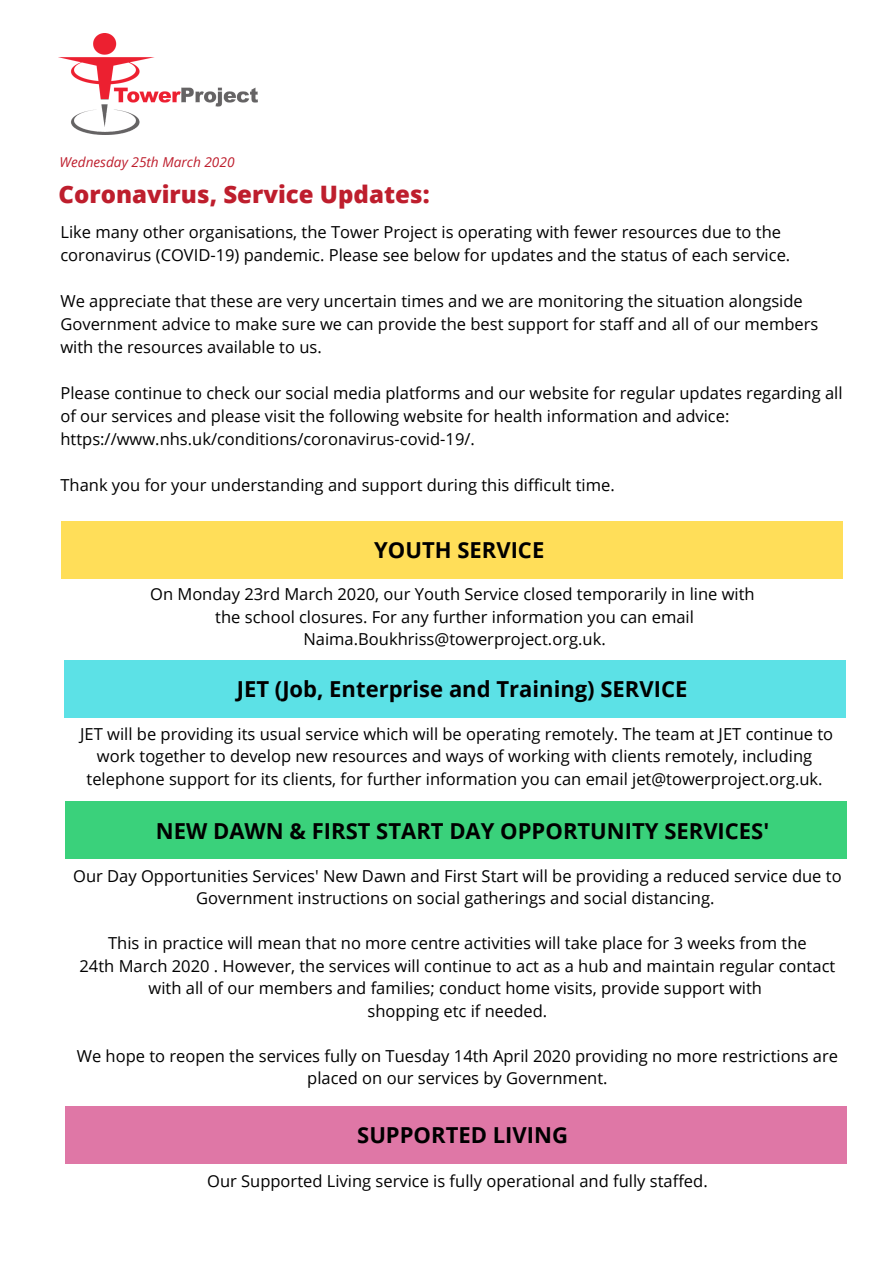
<style>
.page{position:relative;width:894px;height:1264px;background:#fff}
.page>*{position:absolute;margin:0;border:0;box-sizing:border-box;transform-origin:0 0}
.t1{font:800 24px "Open Sans";color:#be1e2d}
.t2{font:700 22.05px "Open Sans";color:#000}
.t3{font:16.5px/22.5px "Open Sans";color:#000;text-align:center}
.t4{font:italic 13.65px "Open Sans";color:#be1e2d}
</style>
<div class="page">
<img style="left:58px;top:34px;width:200px;height:101px">
<div style="left:61px;top:521px;width:782px;height:57px;background:#ffde59"></div>
<div style="left:64px;top:660px;width:781px;height:57px;background:#5ce1e6"></div>
<div style="left:65px;top:802px;width:781px;height:57px;background:#3ad17b"></div>
<div style="left:65px;top:1106px;width:781px;height:57px;background:#df77a6"></div>
<p class="t4" style="left:59px;top:152px;width:176px">Wednesday 25th March 2020</p>
<h1 class="t1" style="left:58px;top:177px;width:372px">Coronavirus, Service Updates:</h1>
<p class="t3" style="left:60px;top:220px;width:731px;line-height:23px;text-align:left">Like many other organisations, the Tower Project is operating with fewer resources due to the coronavirus (COVID-19) pandemic. Please see below for updates and the status of each service.</p>
<p class="t3" style="left:60px;top:289px;width:759px;line-height:23px;text-align:left">We appreciate that these are very uncertain times and we are monitoring the situation alongside<br>Government advice to make sure we can provide the best support for staff and all of our members with the resources available to us.</p>
<p class="t3" style="left:60px;top:381px;width:783px;line-height:23px;text-align:left">Please continue to check our social media platforms and our website for regular updates regarding all of our services and please visit the following website for health information and advice: https://www.nhs.uk/conditions/coronavirus-covid-19/.</p>
<p class="t3" style="left:60px;top:473px;width:555px">Thank you for your understanding and support during this difficult time.</p>
<h2 class="t2" style="left:374px;top:535px;width:172px">YOUTH SERVICE</h2>
<p class="t3" style="left:150px;top:582px;width:606px">On Monday 23rd March 2020, our Youth Service closed temporarily in line with the school closures. For any further information you can email<br>Naima.Boukhriss@towerproject.org.uk.</p>
<h2 class="t2" style="left:237px;top:673px;width:452px">JET (Job, Enterprise and Training) SERVICE</h2>
<p class="t3" style="left:80px;top:722px;width:754px">JET will be providing its usual service which will be operating remotely. The team at JET continue to work together to develop new resources and ways of working with clients remotely, including telephone support for its clients, for further information you can email jet@towerproject.org.uk.</p>
<h2 class="t2" style="left:156px;top:815px;width:614px">NEW DAWN &amp; FIRST START DAY OPPORTUNITY SERVICES'</h2>
<p class="t3" style="left:73px;top:864px;width:769px">Our Day Opportunities Services' New Dawn and First Start will be providing a reduced service due to<br>Government instructions on social gatherings and social distancing.</p>
<p class="t3" style="left:79px;top:931px;width:757px">This in practice will mean that no more centre activities will take place for 3 weeks from the<br>24th March 2020 . However, the services will continue to act as a hub and maintain regular contact with all of our members and families; conduct home visits, provide support with<br>shopping etc if needed.</p>
<p class="t3" style="left:77px;top:1044px;width:762px">We hope to reopen the services fully on Tuesday 14th April 2020 providing no more restrictions are placed on our services by Government.</p>
<h2 class="t2" style="left:357px;top:1119px;width:212px">SUPPORTED LIVING</h2>
<p class="t3" style="left:207px;top:1169px;width:502px">Our Supported Living service is fully operational and fully staffed.</p>
</div>
